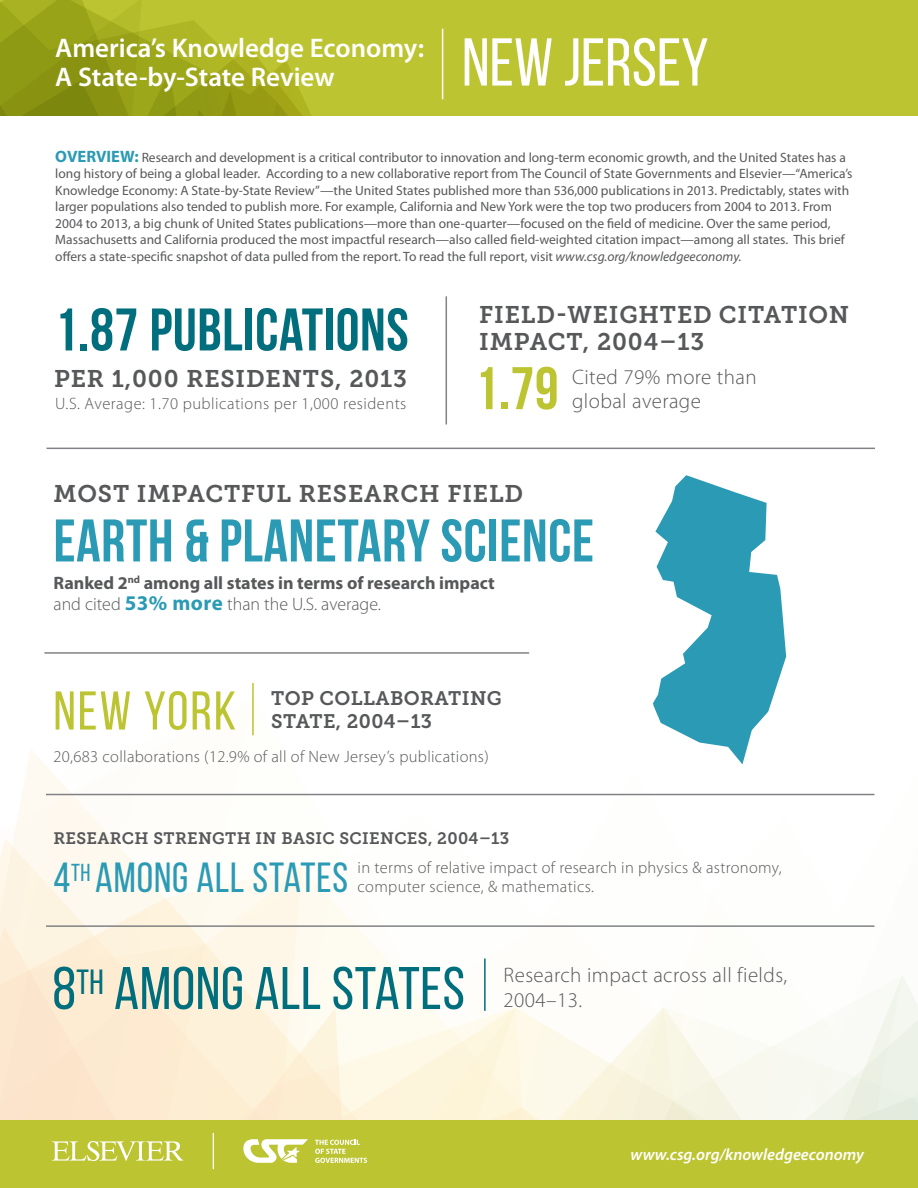
<style>
.page{position:relative;width:918px;height:1188px;background:#fff}
.page>*{position:absolute;margin:0;border:0;box-sizing:border-box;transform-origin:0 0}
.t1{font:67.5px "Bebas Neue";color:#fff}
.t2{font:700 60px "Bebas Neue";letter-spacing:.01em;color:#2b9ab4}
.t3{font:60px "Bebas Neue";letter-spacing:.01em;color:#006e7c}
.t4{font:700 60px "Bebas Neue";letter-spacing:.01em;color:#006e7c}
.t5{font:700 60px "Bebas Neue";color:#bcc431}
.t6{font:54.45px "Bebas Neue";letter-spacing:.04em;color:#bcc431}
.t7{font:42.15px "Bebas Neue";letter-spacing:.02em;color:#2b9ab4}
.t8{font:600 27px/28.5px "Myriad Pro";color:#fff}
.t9{font:24px/27px "Museo Slab 700";letter-spacing:.035em;color:#57585a}
.t10{font:300 21px/24px "Myriad Pro";letter-spacing:.02em;color:#57585a}
.t11{font:19.5px/22.5px "Museo Slab 700";letter-spacing:.02em;color:#57585a}
.t12{font:700 18px/21px "Myriad Pro";color:#57585a}
.t13{font:300 16.5px/19.5px "Myriad Pro";letter-spacing:.02em;color:#57585a}
.t14{font:16.5px "Museo Slab 700";letter-spacing:.02em;color:#57585a}
.t15{font:italic 600 16.5px "Myriad Pro";color:#fff}
.t16{font:13.5px/16.5px "Myriad Pro";color:#57585a}
.s1{font-weight:700;font-size:16.5px;color:#2b9ab4}
.s2{font-style:italic}
.s3{font-weight:300}
.s4{font-size:21px;color:#2b9ab4}
</style>
<div class="page">
<svg style="left:0;top:652px;width:918px;height:468px"></svg>
<svg style="left:67px;top:1008px;width:851px;height:112px"></svg>
<div style="left:0;top:1120px;width:918px;height:68px;background:#bcc431"></div>
<div style="left:0;top:0;width:918px;height:116px;background:#bcc431"></div>
<svg style="left:0;top:0;width:311px;height:116px"></svg>
<hr style="left:442px;top:29px;width:1px;height:70px;background:#fcfcfc">
<svg style="left:243px;top:1139px;width:65px;height:24px"></svg>
<svg style="left:315px;top:1140px;width:52px;height:23px"></svg>
<hr style="left:213px;top:1133px;width:1px;height:36px;background:#fff">
<svg style="left:52px;top:1141px;width:131px;height:20px"></svg>
<hr style="left:46px;top:448px;width:829px;height:1px;background:#808285">
<hr style="left:446px;top:296px;width:1px;height:128px;background:#808285">
<hr style="left:46px;top:794px;width:828px;height:1px;background:#808285">
<hr style="left:46px;top:925px;width:828px;height:2px;background:#808285">
<hr style="left:252px;top:683px;width:2px;height:52px;background:#bcc431">
<hr style="left:44px;top:652px;width:485px;height:2px;background:#808285">
<svg style="left:653px;top:475px;width:133px;height:289px"></svg>
<hr style="left:484px;top:959px;width:2px;height:52px;background:#006e7c">
<p class="t8" style="left:55px;top:33px;width:370px">America’s Knowledge Economy:<br>A State-by-State Review</p>
<p class="t1" style="left:462px;top:26px;width:248px">NEW JERSEY</p>
<p class="t16" style="left:55px;top:149px;width:799px"><span class="s1">OVERVIEW:</span> Research and development is a critical contributor to innovation and long-term economic growth, and the United States has a long history of being a global leader. According to a new collaborative report from The Council of State Governments and Elsevier—“America’s Knowledge Economy: A State-by-State Review”—the United States published more than 536,000 publications in 2013. Predictably, states with larger populations also tended to publish more. For example, California and New York were the top two producers from 2004 to 2013. From 2004 to 2013, a big chunk of United States publications—more than one-quarter—focused on the field of medicine. Over the same period, Massachusetts and California produced the most impactful research—also called field-weighted citation impact—among all states. This brief offers a state-specific snapshot of data pulled from the report. To read the full report, visit <span class="s2">www.csg.org/knowledgeeconomy.</span></p>
<p class="t4" style="left:54px;top:297px;width:356px">1.87 PUBLICATIONS</p>
<p class="t9" style="left:54px;top:365px;width:355px">PER 1,000 RESIDENTS, 2013</p>
<p class="t13" style="left:55px;top:394px;width:353px">U.S. Average: 1.70 publications per 1,000 residents</p>
<p class="t9" style="left:479px;top:302px;width:371px">FIELD-WEIGHTED CITATION<br>IMPACT, 2004–13</p>
<p class="t10" style="left:572px;top:365px;width:186px">Cited 79% more than global average</p>
<p class="t5" style="left:474px;top:356px;width:86px">1.79</p>
<p class="t9" style="left:54px;top:480px;width:471px">MOST IMPACTFUL RESEARCH FIELD</p>
<p class="t2" style="left:54px;top:508px;width:542px">EARTH &amp; PLANETARY SCIENCE</p>
<p class="t12" style="left:54px;top:572px;width:443px">Ranked 2<sup>nd</sup> among all states in terms of research impact <span class="s3">and cited</span> <span class="s4">53% more</span> <span class="s3">than the U.S. average.</span></p>
<p class="t6" style="left:54px;top:681px;width:184px">NEW YORK</p>
<p class="t13" style="left:54px;top:747px;width:437px">20,683 collaborations (12.9% of all of New Jersey’s publications)</p>
<p class="t11" style="left:271px;top:687px;width:232px">TOP COLLABORATING<br>STATE, 2004–13</p>
<p class="t14" style="left:54px;top:829px;width:458px">RESEARCH STRENGTH IN BASIC SCIENCES, 2004–13</p>
<p class="t7" style="left:54px;top:855px;width:296px">4<sup>TH</sup> AMONG ALL STATES</p>
<p class="t13" style="left:358px;top:857px;width:426px">in terms of relative impact of research in physics &amp; astronomy, computer science, &amp; mathematics.</p>
<p class="t3" style="left:52px;top:956px;width:414px">8<sup>TH</sup> AMONG ALL STATES</p>
<p class="t10" style="left:504px;top:962px;width:285px;line-height:25.2px">Research impact across all fields,<br>2004–13.</p>
<p class="t15" style="left:631px;top:1144px;width:235px">www.csg.org/knowledgeeconomy</p>
</div>
